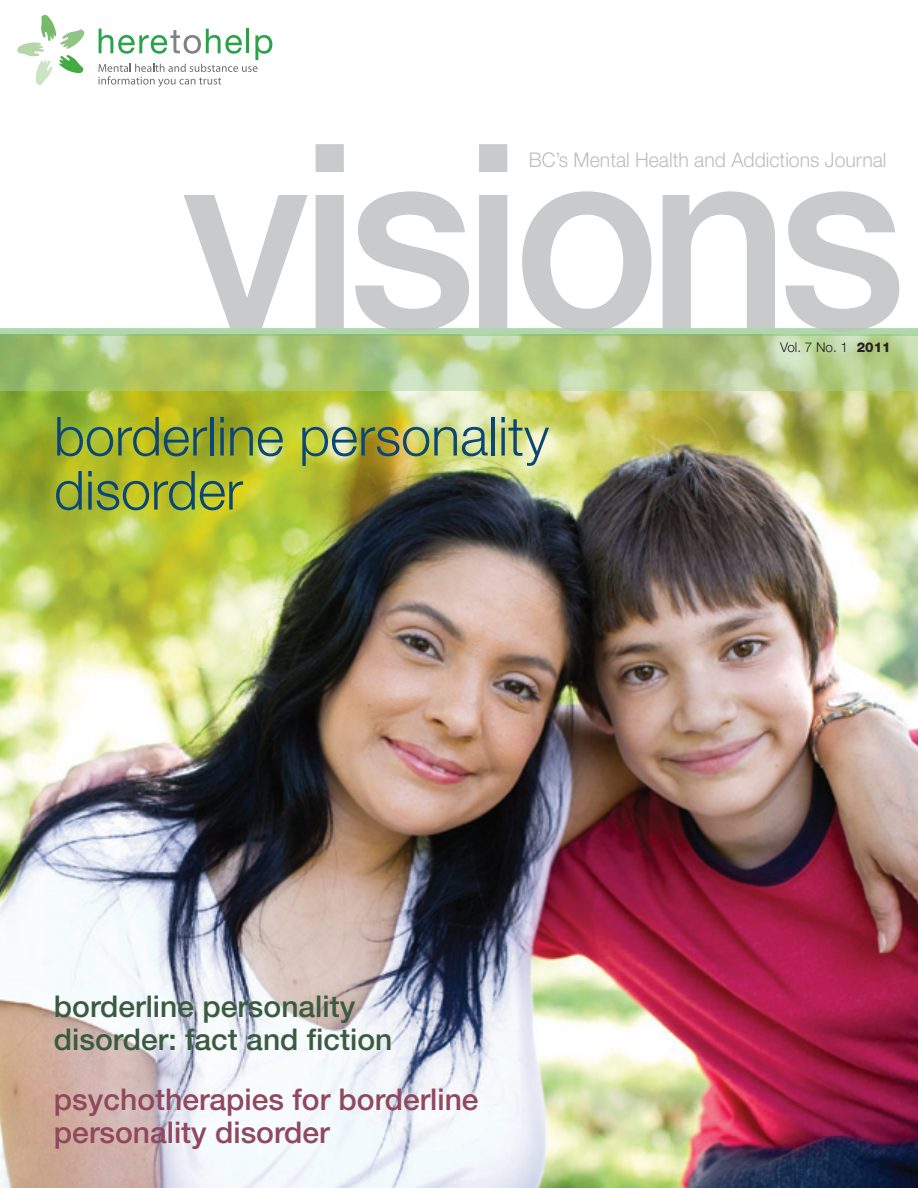
<style>
.page{position:relative;width:918px;height:1188px;background:#fff}
.page>*{position:absolute;margin:0;border:0;box-sizing:border-box;transform-origin:0 0}
.t1{font:500 258px "Helvetica Neue LT Std";letter-spacing:-.05em;color:#bcbdc0;scale:.96 1}
.Bio{font:300 54px/54px "Helvetica Neue LT Std";color:#0c4676}
.Bio-2{font:500 30px/33px "Helvetica Neue LT Std";color:#90485c}
.Bio-3{font:500 30px/33px "Helvetica Neue LT Std";color:#3a5b40}
.TOC_-_article_title{font:300 20.25px "Helvetica Neue LT Std";color:#bcbdc0;scale:.96 1}
.Body_Text{font:300 13.5px "Helvetica Neue LT Std";color:#231f20}
.s1{font-weight:800}
</style>
<div class="page">
<img style="left:0;top:391px;width:918px;height:797px">
<div style="left:0;top:328px;width:918px;height:8px;background:#b0d7ab"></div>
<svg style="left:17px;top:15px;width:68px;height:70px"></svg>
<svg style="left:98px;top:29px;width:174px;height:58px"></svg>
<svg style="left:0;top:334px;width:918px;height:57px;background:#afc97c"></svg>
<h1 class="t1" style="left:181px;top:83px;width:756px">visions</h1>
<p class="TOC_-_article_title" style="left:529px;top:148px;width:374px">BC’s Mental Health and Addictions Journal</p>
<p class="Bio" style="left:54px;top:408px;width:497px">borderline personality disorder</p>
<p class="Bio-3" style="left:54px;top:990px;width:340px">borderline personality disorder: fact and fiction</p>
<p class="Bio-2" style="left:54px;top:1083px;width:426px">psychotherapies for borderline personality disorder</p>
<p class="Body_Text" style="left:780px;top:339px;width:112px">Vol. 7 No. 1 <span class="s1">2011</span></p>
</div>
